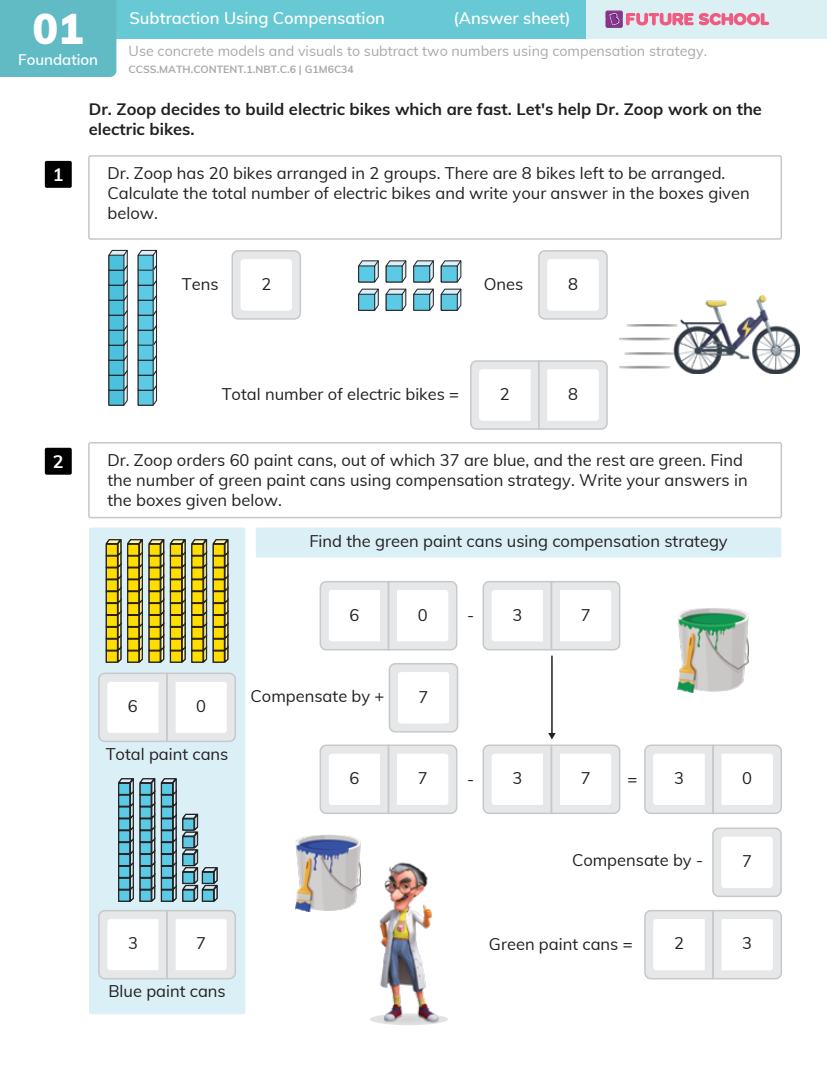
<style>
.page{position:relative;width:827px;height:1070px;background:#fff}
.page>*{position:absolute;margin:0;border:0;box-sizing:border-box;transform-origin:0 0}
.t1{font:900 42px "Muli";color:#fff}
.t2{font:700 18px "Muli";color:#fff}
.t3{font:16.5px/19.8px "Muli";color:#231f20}
.t4{font:700 16.5px/19.8px "Muli";color:#231f20}
.t5{font:600 16.5px "Muli";color:#fff}
.t6{font:600 15px "Muli";color:#fff}
.t7{font:14.25px "Muli";color:#a7a9ac}
.t8{font:700 10.5px "Muli";color:#a7a9ac}
</style>
<div class="page">
<div style="left:88px;top:155px;width:693px;height:85px;border:2px solid #c7c8ca;border-radius:2px"></div>
<div style="left:45px;top:161px;width:27px;height:27px;background:#000;border-radius:2px"></div>
<svg style="left:234px;top:253px;width:66px;height:66px"></svg>
<div style="left:231px;top:250px;width:70px;height:69px;border:2px solid #c7c8ca;border-radius:6px"></div>
<div style="left:241px;top:259px;width:51px;height:51px;background:#fff;border-radius:3px"></div>
<svg style="left:538px;top:251px;width:68px;height:68px"></svg>
<div style="left:538px;top:250px;width:69px;height:69px;border:2px solid #c7c8ca;border-radius:6px"></div>
<div style="left:547px;top:259px;width:51px;height:51px;background:#fff;border-radius:3px"></div>
<svg style="left:470px;top:360px;width:138px;height:70px"></svg>
<div style="left:89px;top:527px;width:156px;height:486px;background:#daf0f6;border-radius:2px"></div>
<div style="left:256px;top:527px;width:525px;height:30px;background:#daf0f6;border-radius:2px"></div>
<div style="left:88px;top:442px;width:693px;height:76px;border:2px solid #c7c8ca;border-radius:2px"></div>
<div style="left:45px;top:447px;width:27px;height:27px;background:#000;border-radius:2px"></div>
<svg style="left:98px;top:672px;width:138px;height:70px"></svg>
<svg style="left:98px;top:910px;width:138px;height:69px"></svg>
<svg style="left:319px;top:581px;width:139px;height:70px"></svg>
<svg style="left:482px;top:581px;width:139px;height:70px"></svg>
<svg style="left:391px;top:663px;width:66px;height:68px"></svg>
<div style="left:388px;top:663px;width:70px;height:69px;border:2px solid #c7c8ca;border-radius:6px"></div>
<div style="left:398px;top:672px;width:51px;height:51px;background:#fff;border-radius:3px"></div>
<svg style="left:319px;top:744px;width:139px;height:70px"></svg>
<svg style="left:644px;top:744px;width:138px;height:70px"></svg>
<svg style="left:644px;top:909px;width:138px;height:70px"></svg>
<svg style="left:712px;top:830px;width:68px;height:66px"></svg>
<div style="left:712px;top:827px;width:69px;height:69px;border:2px solid #c7c8ca;border-radius:6px"></div>
<div style="left:721px;top:836px;width:51px;height:51px;background:#fff;border-radius:3px"></div>
<hr style="left:551px;top:656px;width:1px;height:78px;background:#231f20">
<svg style="left:482px;top:732px;width:139px;height:82px"></svg>
<svg style="left:118px;top:778px;width:37px;height:123px"></svg>
<svg style="left:161px;top:778px;width:57px;height:123px"></svg>
<svg style="left:106px;top:539px;width:58px;height:123px"></svg>
<svg style="left:170px;top:539px;width:58px;height:123px"></svg>
<img style="left:296px;top:834px;width:64px;height:77px">
<img style="left:677px;top:608px;width:71px;height:84px">
<img style="left:619px;top:295px;width:179px;height:79px">
<svg style="left:440px;top:260px;width:21px;height:22px"></svg>
<svg style="left:413px;top:260px;width:21px;height:22px"></svg>
<svg style="left:385px;top:260px;width:21px;height:22px"></svg>
<svg style="left:358px;top:260px;width:21px;height:22px"></svg>
<svg style="left:440px;top:288px;width:21px;height:22px"></svg>
<svg style="left:413px;top:288px;width:21px;height:22px"></svg>
<svg style="left:385px;top:288px;width:21px;height:22px"></svg>
<svg style="left:358px;top:288px;width:21px;height:22px"></svg>
<svg style="left:108px;top:250px;width:20px;height:155px"></svg>
<svg style="left:137px;top:250px;width:20px;height:155px"></svg>
<svg style="left:370px;top:1013px;width:78px;height:11px"></svg>
<img style="left:379px;top:862px;width:59px;height:163px">
<div style="left:116px;top:0;width:470px;height:38px;background:#67c9d3"></div>
<div style="left:0;top:0;width:116px;height:77px;background:#60bbc5"></div>
<div style="left:586px;top:0;width:240px;height:38px;background:#daf0f2"></div>
<svg style="left:605px;top:11px;width:163px;height:17px"></svg>
<h1 class="t1" style="left:33px;top:-3px;width:52px">01</h1>
<p class="t5" style="left:129px;top:6px;width:257px">Subtraction Using Compensation</p>
<p class="t5" style="left:453px;top:6px;width:119px">(Answer sheet)</p>
<p class="t7" style="left:129px;top:41px;width:579px">Use concrete models and visuals to subtract two numbers using compensation strategy.</p>
<p class="t8" style="left:129px;top:62px;width:226px">CCSS.MATH.CONTENT.1.NBT.C.6 | G1M6C34</p>
<p class="t6" style="left:18px;top:49px;width:81px">Foundation</p>
<p class="t4" style="left:89px;top:98px;width:674px">Dr. Zoop decides to build electric bikes which are fast. Let's help Dr. Zoop work on the electric bikes.</p>
<p class="t2" style="left:53px;top:161px;width:12px">1</p>
<p class="t3" style="left:107px;top:163px;width:643px">Dr. Zoop has 20 bikes arranged in 2 groups. There are 8 bikes left to be arranged.<br>Calculate the total number of electric bikes and write your answer in the boxes given below.</p>
<p class="t3" style="left:182px;top:273px;width:38px">Tens</p>
<p class="t3" style="left:483px;top:273px;width:41px">Ones</p>
<p class="t3" style="left:261px;top:273px;width:11px">2</p>
<p class="t3" style="left:567px;top:273px;width:11px">8</p>
<p class="t3" style="left:221px;top:383px;width:239px">Total number of electric bikes =</p>
<p class="t3" style="left:499px;top:383px;width:11px">2</p>
<p class="t3" style="left:567px;top:383px;width:11px">8</p>
<p class="t2" style="left:53px;top:448px;width:12px">2</p>
<p class="t3" style="left:107px;top:449px;width:641px">Dr. Zoop orders 60 paint cans, out of which 37 are blue, and the rest are green. Find the number of green paint cans using compensation strategy. Write your answers in the boxes given below.</p>
<p class="t3" style="left:309px;top:530px;width:419px">Find the green paint cans using compensation strategy</p>
<p class="t3" style="left:349px;top:603px;width:11px">6</p>
<p class="t3" style="left:417px;top:603px;width:11px">0</p>
<p class="t3" style="left:128px;top:695px;width:11px">6</p>
<p class="t3" style="left:196px;top:695px;width:11px">0</p>
<p class="t3" style="left:106px;top:743px;width:124px">Total paint cans</p>
<p class="t3" style="left:250px;top:685px;width:135px">Compensate by +</p>
<p class="t3" style="left:418px;top:685px;width:11px">7</p>
<p class="t3" style="left:349px;top:767px;width:11px">6</p>
<p class="t3" style="left:417px;top:767px;width:11px">7</p>
<p class="t3" style="left:128px;top:932px;width:11px">3</p>
<p class="t3" style="left:196px;top:932px;width:11px">7</p>
<p class="t3" style="left:108px;top:979px;width:119px">Blue paint cans</p>
<p class="t3" style="left:467px;top:604px;width:9px">-</p>
<p class="t3" style="left:512px;top:603px;width:11px">3</p>
<p class="t3" style="left:580px;top:603px;width:11px">7</p>
<p class="t3" style="left:512px;top:767px;width:11px">3</p>
<p class="t3" style="left:580px;top:767px;width:11px">7</p>
<p class="t3" style="left:673px;top:767px;width:11px">3</p>
<p class="t3" style="left:742px;top:767px;width:11px">0</p>
<p class="t3" style="left:467px;top:768px;width:9px">-</p>
<p class="t3" style="left:627px;top:768px;width:11px">=</p>
<p class="t3" style="left:571px;top:849px;width:132px">Compensate by -</p>
<p class="t3" style="left:741px;top:850px;width:11px">7</p>
<p class="t3" style="left:489px;top:933px;width:145px">Green paint cans =</p>
<p class="t3" style="left:673px;top:932px;width:11px">2</p>
<p class="t3" style="left:742px;top:932px;width:11px">3</p>
</div>
